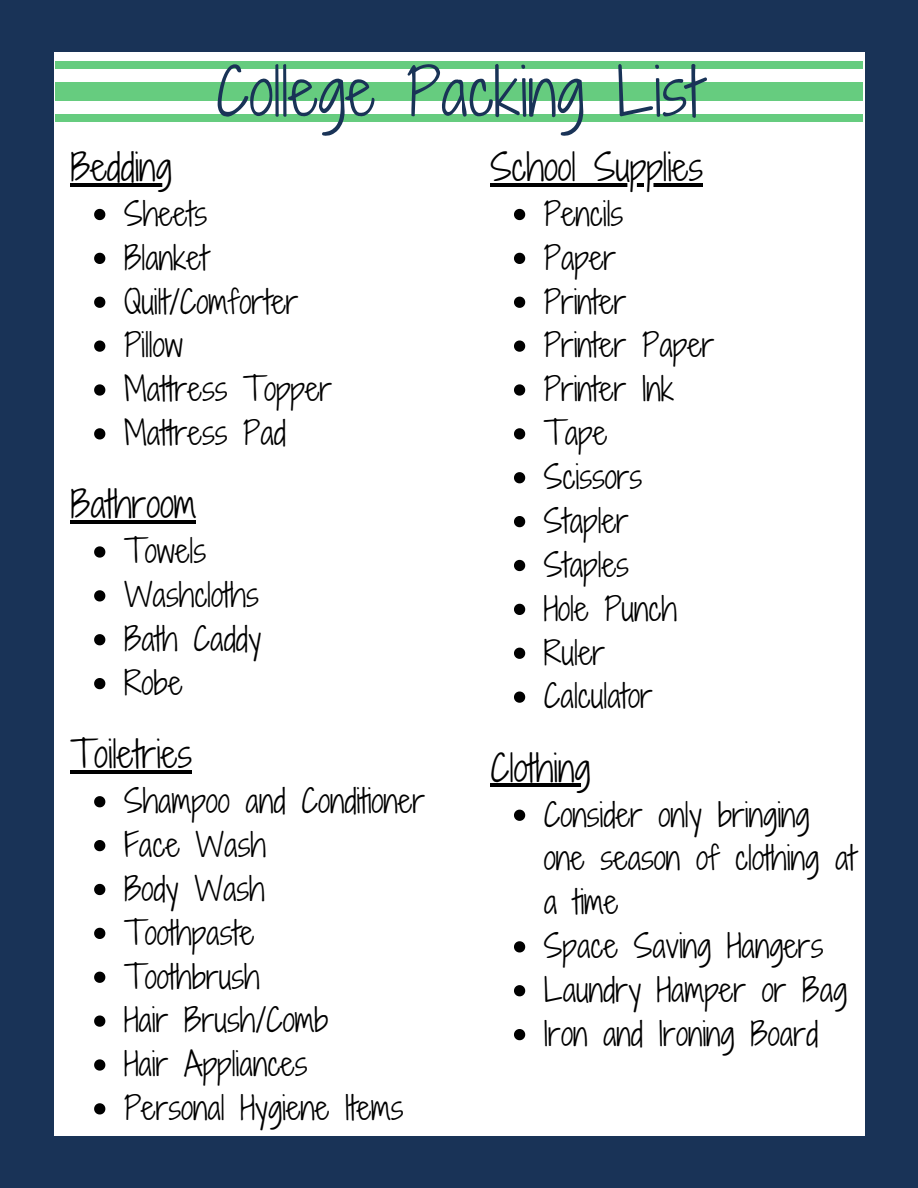
<style>
.page{position:relative;width:918px;height:1188px;background:#193357}
.page>*{position:absolute;margin:0;border:0;box-sizing:border-box;transform-origin:0 0}
.t1{font:63px "Shadows Into Light Two";color:#193357}
.t2{font:36px "Shadows Into Light Two";color:#000}
.t3{font:31.5px/43.8px "Shadows Into Light Two";color:#000}
</style>
<div class="page">
<div style="left:55px;top:53px;width:810px;height:1083px;background:#fff"></div>
<svg style="left:94px;top:209px;width:11px;height:11px"></svg>
<svg style="left:94px;top:253px;width:11px;height:11px"></svg>
<svg style="left:94px;top:297px;width:11px;height:11px"></svg>
<svg style="left:94px;top:340px;width:11px;height:12px"></svg>
<svg style="left:94px;top:384px;width:11px;height:12px"></svg>
<svg style="left:94px;top:428px;width:11px;height:12px"></svg>
<svg style="left:94px;top:546px;width:11px;height:12px"></svg>
<svg style="left:94px;top:590px;width:11px;height:12px"></svg>
<svg style="left:94px;top:634px;width:11px;height:11px"></svg>
<svg style="left:94px;top:678px;width:11px;height:11px"></svg>
<svg style="left:94px;top:796px;width:11px;height:11px"></svg>
<svg style="left:94px;top:840px;width:11px;height:11px"></svg>
<svg style="left:94px;top:884px;width:11px;height:11px"></svg>
<svg style="left:94px;top:928px;width:11px;height:11px"></svg>
<svg style="left:94px;top:972px;width:11px;height:11px"></svg>
<svg style="left:94px;top:1016px;width:11px;height:11px"></svg>
<svg style="left:94px;top:1059px;width:11px;height:12px"></svg>
<svg style="left:94px;top:1103px;width:11px;height:11px"></svg>
<hr style="left:70px;top:183px;width:102px;height:3px;background:#000">
<hr style="left:70px;top:520px;width:126px;height:4px;background:#000">
<hr style="left:70px;top:770px;width:122px;height:4px;background:#000">
<svg style="left:514px;top:209px;width:11px;height:11px"></svg>
<svg style="left:514px;top:253px;width:11px;height:11px"></svg>
<svg style="left:514px;top:297px;width:11px;height:11px"></svg>
<svg style="left:514px;top:340px;width:11px;height:12px"></svg>
<svg style="left:514px;top:384px;width:11px;height:12px"></svg>
<svg style="left:514px;top:428px;width:11px;height:12px"></svg>
<svg style="left:514px;top:472px;width:11px;height:11px"></svg>
<svg style="left:514px;top:516px;width:11px;height:11px"></svg>
<svg style="left:514px;top:560px;width:11px;height:11px"></svg>
<svg style="left:514px;top:604px;width:11px;height:11px"></svg>
<svg style="left:514px;top:648px;width:11px;height:11px"></svg>
<svg style="left:514px;top:692px;width:11px;height:11px"></svg>
<svg style="left:514px;top:810px;width:11px;height:11px"></svg>
<svg style="left:514px;top:941px;width:11px;height:11px"></svg>
<svg style="left:514px;top:985px;width:11px;height:11px"></svg>
<svg style="left:514px;top:1029px;width:11px;height:11px"></svg>
<hr style="left:490px;top:183px;width:213px;height:3px;background:#000">
<hr style="left:490px;top:784px;width:101px;height:3px;background:#000">
<div style="left:55px;top:61px;width:808px;height:8px;background:#66cc7f"></div>
<div style="left:55px;top:115px;width:808px;height:7px;background:#66cc7f"></div>
<div style="left:55px;top:83px;width:808px;height:18px;background:#66cc7f"></div>
<p class="t2" style="left:70px;top:141px;width:103px">Bedding</p>
<h1 class="t1" style="left:216px;top:46px;width:487px">College Packing List</h1>
<p class="t2" style="left:490px;top:141px;width:214px">School Supplies</p>
<p class="t3" style="left:124px;top:191px;width:210px">Sheets<br>Blanket<br>Quilt/Comforter<br>Pillow<br>Mattress Topper<br>Mattress Pad</p>
<p class="t2" style="left:70px;top:478px;width:127px">Bathroom</p>
<p class="t3" style="left:124px;top:529px;width:139px">Towels<br>Washcloths<br>Bath Caddy<br>Robe</p>
<p class="t2" style="left:70px;top:728px;width:123px">Toiletries</p>
<p class="t3" style="left:124px;top:779px;width:303px">Shampoo and Conditioner<br>Face Wash<br>Body Wash<br>Toothpaste<br>Toothbrush<br>Hair Brush/Comb<br>Hair Appliances<br>Personal Hygiene Items</p>
<p class="t3" style="left:544px;top:191px;width:172px">Pencils<br>Paper<br>Printer<br>Printer Paper<br>Printer Ink<br>Tape<br>Scissors<br>Stapler<br>Staples<br>Hole Punch<br>Ruler<br>Calculator</p>
<p class="t2" style="left:490px;top:741px;width:102px">Clothing</p>
<p class="t3" style="left:544px;top:792px;width:313px">Consider only bringing one season of clothing at a time<br>Space Saving Hangers<br>Laundry Hamper or Bag<br>Iron and Ironing Board</p>
</div>
